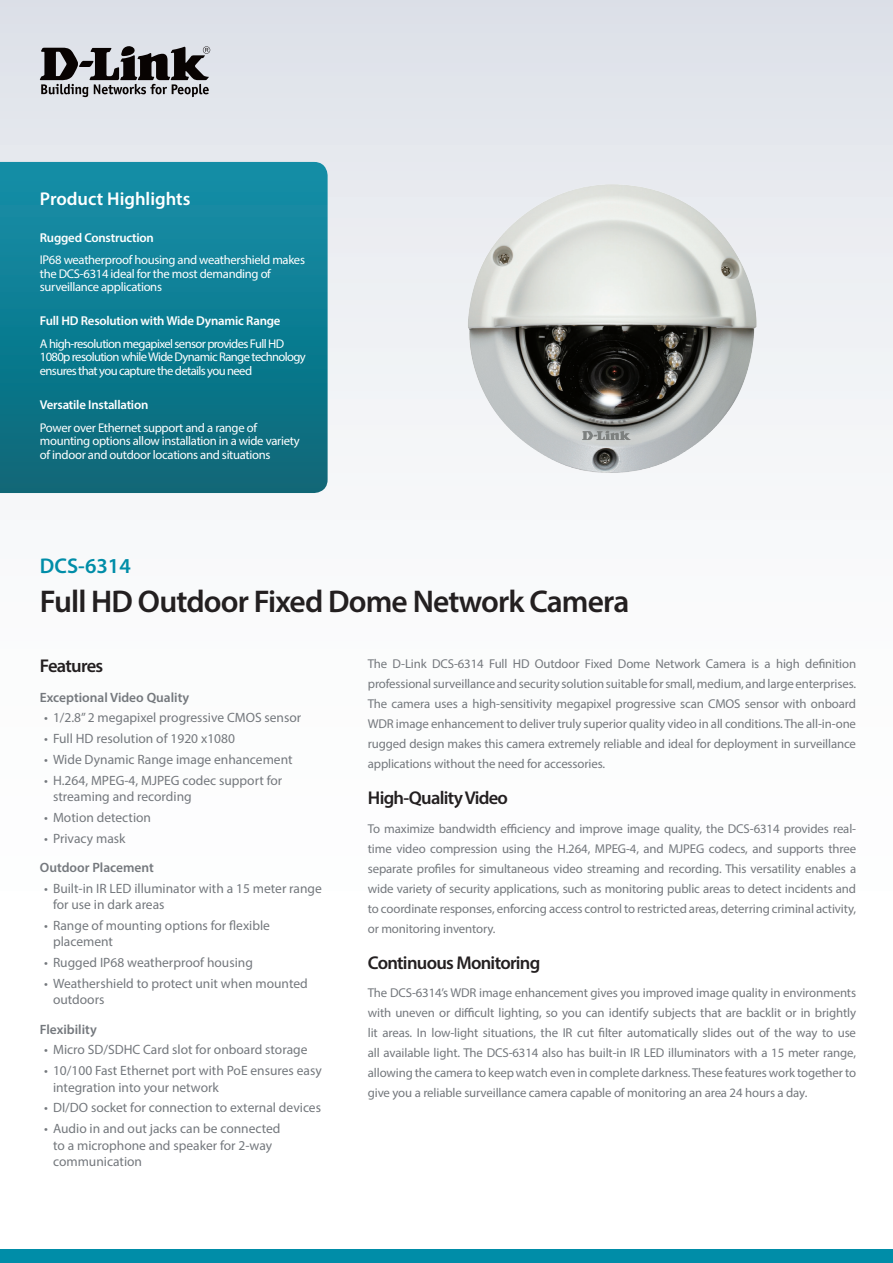
<style>
.page{position:relative;width:893px;height:1263px;background:#fff}
.page>*{position:absolute;margin:0;border:0;box-sizing:border-box;transform-origin:0 0}
.t1{font:600 31.5px "Myriad Pro";letter-spacing:-.025em;color:#231f20}
.t2{font:600 21.3px "Myriad Pro";color:#008da8}
.t3{font:600 18.6px "Myriad Pro";letter-spacing:-.04em;color:#231f20}
.t4{font:600 18.6px "Myriad Pro";color:#fff}
.t5{font:13.5px/16.5px "Myriad Pro";color:#74787d}
.t6{font:600 13.5px "Myriad Pro";color:#74787d}
.t7{font:12.9px/20px "Myriad Pro";letter-spacing:-.01em;color:#74787d;text-align:justify}
.t8{font:600 12.9px "Myriad Pro";letter-spacing:-.015em;color:#fff}
.t9{font:12.6px/13.5px "Myriad Pro";letter-spacing:-.025em;color:#fff}
.t10{font:12.6px/13.5px "Myriad Pro";letter-spacing:-.05em;color:#fff}
</style>
<div class="page">
<div style="left:0;top:0;width:893px;height:1084px;background:linear-gradient(to bottom,#e3e6ec,#fff)"></div>
<div style="left:0;top:1249px;width:893px;height:14px;background:#008da8"></div>
<svg style="left:0;top:162px;width:328px;height:331px;background:#0f7c90"></svg>
<svg style="left:40px;top:46px;width:170px;height:51px;background:#807f83"></svg>
<img style="left:446px;top:162px;width:333px;height:331px">
<h3 class="t4" style="left:40px;top:187px;width:152px">Product Highlights</h3>
<p class="t8" style="left:40px;top:229px;width:116px">Rugged Construction</p>
<p class="t9" style="left:40px;top:253px;width:267px">IP68 weatherproof housing and weathershield makes the DCS-6314 ideal for the most demanding of surveillance applications</p>
<p class="t8" style="left:40px;top:313px;width:242px">Full HD Resolution with Wide Dynamic Range</p>
<p class="t10" style="left:40px;top:337px;width:268px">A high-resolution megapixel sensor provides Full HD<br>1080p resolution while Wide Dynamic Range technology ensures that you capture the details you need</p>
<p class="t8" style="left:40px;top:397px;width:110px">Versatile Installation</p>
<p class="t9" style="left:40px;top:421px;width:261px">Power over Ethernet support and a range of mounting options allow installation in a wide variety of indoor and outdoor locations and situations</p>
<h2 class="t2" style="left:40px;top:552px;width:92px">DCS-6314</h2>
<h1 class="t1" style="left:40px;top:582px;width:591px">Full HD Outdoor Fixed Dome Network Camera</h1>
<h3 class="t3" style="left:40px;top:654px;width:65px">Features</h3>
<p class="t6" style="left:40px;top:688px;width:151px">Exceptional Video Quality</p>
<p class="t5" style="left:44px;top:709px;width:259px">• 1/2.8” 2 megapixel progressive CMOS sensor</p>
<p class="t5" style="left:44px;top:730px;width:192px">• Full HD resolution of 1920 x1080</p>
<p class="t5" style="left:44px;top:751px;width:250px">• Wide Dynamic Range image enhancement</p>
<p class="t5" style="left:53px;top:772px;width:231px;text-indent:-9px">• H.264, MPEG-4, MJPEG codec support for streaming and recording</p>
<p class="t5" style="left:44px;top:809px;width:108px">• Motion detection</p>
<p class="t5" style="left:44px;top:830px;width:83px">• Privacy mask</p>
<p class="t6" style="left:40px;top:859px;width:116px">Outdoor Placement</p>
<p class="t5" style="left:53px;top:880px;width:270px;text-indent:-9px">• Built-in IR LED illuminator with a 15 meter range for use in dark areas</p>
<p class="t5" style="left:53px;top:917px;width:218px;text-indent:-9px">• Range of mounting options for flexible placement</p>
<p class="t5" style="left:44px;top:954px;width:210px">• Rugged IP68 weatherproof housing</p>
<p class="t5" style="left:53px;top:975px;width:256px;text-indent:-9px">• Weathershield to protect unit when mounted outdoors</p>
<p class="t6" style="left:40px;top:1020px;width:58px">Flexibility</p>
<p class="t5" style="left:44px;top:1041px;width:265px">• Micro SD/SDHC Card slot for onboard storage</p>
<p class="t5" style="left:53px;top:1062px;width:270px;text-indent:-9px">• 10/100 Fast Ethernet port with PoE ensures easy integration into your network</p>
<p class="t5" style="left:44px;top:1099px;width:278px">• DI/DO socket for connection to external devices</p>
<p class="t5" style="left:53px;top:1120px;width:229px;text-indent:-9px">• Audio in and out jacks can be connected to a microphone and speaker for 2-way communication</p>
<p class="t7" style="left:368px;top:654px;width:490px">The D-Link DCS-6314 Full HD Outdoor Fixed Dome Network Camera is a high definition professional surveillance and security solution suitable for small, medium, and large enterprises.<br>The camera uses a high-sensitivity megapixel progressive scan CMOS sensor with onboard WDR image enhancement to deliver truly superior quality video in all conditions. The all-in-one rugged design makes this camera extremely reliable and ideal for deployment in surveillance applications without the need for accessories.</p>
<h3 class="t3" style="left:368px;top:786px;width:142px">High-Quality Video</h3>
<p class="t7" style="left:368px;top:818px;width:490px">To maximize bandwidth efficiency and improve image quality, the DCS-6314 provides real&shy;time video compression using the H.264, MPEG‑4, and MJPEG codecs, and supports three separate profiles for simultaneous video streaming and recording. This versatility enables a wide variety of security applications, such as monitoring public areas to detect incidents and to coordinate responses, enforcing access control to restricted areas, deterring criminal activity, or monitoring inventory.</p>
<h3 class="t3" style="left:368px;top:950px;width:174px">Continuous Monitoring</h3>
<p class="t7" style="left:368px;top:983px;width:490px">The DCS-6314’s WDR image enhancement gives you improved image quality in environments with uneven or difficult lighting, so you can identify subjects that are backlit or in brightly lit areas. In low-light situations, the IR cut filter automatically slides out of the way to use all available light. The DCS-6314 also has built-in IR LED illuminators with a 15 meter range, allowing the camera to keep watch even in complete darkness. These features work together to give you a reliable surveillance camera capable of monitoring an area 24 hours a day.</p>
</div>
